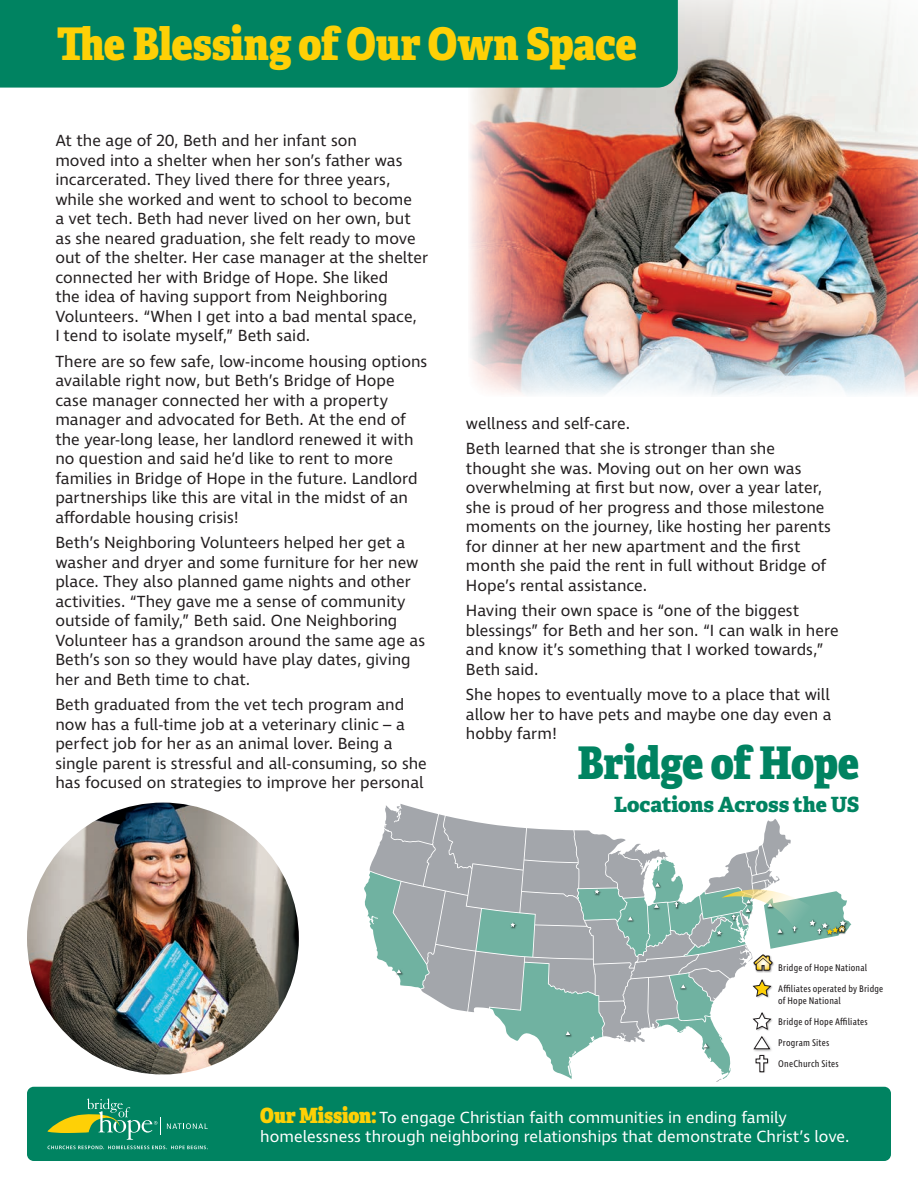
<style>
.page{position:relative;width:918px;height:1188px;background:#fff}
.page>*{position:absolute;margin:0;border:0;box-sizing:border-box;transform-origin:0 0}
.GREEN_HEADER_BIG_BOL{font:800 45px "Adelle Condensed";letter-spacing:-.005em;color:#fed006}
.GREEN_HEADER_BIG_BOL-2{font:800 45px "Adelle Condensed";letter-spacing:-.015em;color:#008361}
.t1{font:800 21px "Adelle";letter-spacing:-.005em;color:#008361}
.Body_Copy_11_13{font:16.5px/19.5px "Ingra";color:#231f20}
.Body_Copy_11_13-2{font:16.5px/19.5px "Ingra";color:#fff}
.Body_Copy_11_13-3{font:9.9px/11.7px "Ingra Cd";letter-spacing:.02em;color:#231f20}
.s1{font-family:"Adelle Condensed";font-weight:800;font-size:21px;color:#fed006}
</style>
<div class="page">
<img style="left:470px;top:0;width:448px;height:395px">
<svg style="left:364px;top:804px;width:487px;height:278px"></svg>
<div style="left:27px;top:1087px;width:864px;height:74px;background:#008361;border-radius:7px"></div>
<div style="left:0;top:0;width:678px;height:88px;background:#008361"></div>
<svg style="left:167px;top:1123px;width:41px;height:6px"></svg>
<svg style="left:48px;top:1099px;width:113px;height:41px"></svg>
<svg style="left:48px;top:1146px;width:160px;height:3px"></svg>
<img style="left:27px;top:803px;width:272px;height:271px;border-radius:136px">
<p class="GREEN_HEADER_BIG_BOL" style="left:57px;top:14px;width:582px">The Blessing of Our Own Space</p>
<p class="Body_Copy_11_13" style="left:55px;top:132px;width:374px">At the age of 20, Beth and her infant son<br>moved into a shelter when her son’s father was incarcerated. They lived there for three years, while she worked and went to school to become<br>a vet tech. Beth had never lived on her own, but as she neared graduation, she felt ready to move out of the shelter. Her case manager at the shelter connected her with Bridge of Hope. She liked<br>the idea of having support from Neighboring Volunteers. “When I get into a bad mental space,<br>I tend to isolate myself,” Beth said.</p>
<p class="Body_Copy_11_13" style="left:55px;top:352px;width:373px">There are so few safe, low-income housing options available right now, but Beth’s Bridge of Hope case manager connected her with a property manager and advocated for Beth. At the end of the year-long lease, her landlord renewed it with no question and said he’d like to rent to more families in Bridge of Hope in the future. Landlord partnerships like this are vital in the midst of an affordable housing crisis!</p>
<p class="Body_Copy_11_13" style="left:55px;top:534px;width:371px">Beth’s Neighboring Volunteers helped her get a washer and dryer and some furniture for her new place. They also planned game nights and other activities. “They gave me a sense of community outside of family,” Beth said. One Neighboring Volunteer has a grandson around the same age as Beth’s son so they would have play dates, giving her and Beth time to chat.</p>
<p class="Body_Copy_11_13" style="left:55px;top:696px;width:373px">Beth graduated from the vet tech program and now has a full-time job at a veterinary clinic – a perfect job for her as an animal lover. Being a single parent is stressful and all-consuming, so she has focused on strategies to improve her personal</p>
<p class="Body_Copy_11_13" style="left:466px;top:414px;width:166px">wellness and self-care.</p>
<p class="Body_Copy_11_13" style="left:466px;top:440px;width:367px">Beth learned that she is stronger than she thought she was. Moving out on her own was overwhelming at first but now, over a year later, she is proud of her progress and those milestone moments on the journey, like hosting her parents for dinner at her new apartment and the first month she paid the rent in full without Bridge of Hope’s rental assistance.</p>
<p class="Body_Copy_11_13" style="left:466px;top:602px;width:374px">Having their own space is “one of the biggest blessings” for Beth and her son. “I can walk in here and know it’s something that I worked towards,” Beth said.</p>
<p class="Body_Copy_11_13" style="left:466px;top:686px;width:367px;text-align:justify">She hopes to eventually move to a place that will allow her to have pets and maybe one day even a hobby farm!</p>
<p class="GREEN_HEADER_BIG_BOL-2" style="left:577px;top:734px;width:284px">Bridge of Hope</p>
<p class="t1" style="left:614px;top:791px;width:247px">Locations Across the US</p>
<p class="Body_Copy_11_13-3" style="left:778px;top:963px;width:90px">Bridge of Hope National</p>
<p class="Body_Copy_11_13-3" style="left:778px;top:984px;width:107px">Affiliates operated by Bridge of Hope National</p>
<p class="Body_Copy_11_13-3" style="left:778px;top:1017px;width:91px">Bridge of Hope Affiliates</p>
<p class="Body_Copy_11_13-3" style="left:778px;top:1038px;width:53px">Program Sites</p>
<p class="Body_Copy_11_13-3" style="left:778px;top:1059px;width:62px">OneChurch Sites</p>
<p class="Body_Copy_11_13-2" style="left:260px;top:1108px;width:591px"><span class="s1">Our Mission:</span> To engage Christian faith communities in ending family homelessness through neighboring relationships that demonstrate Christ’s love.</p>
</div>
